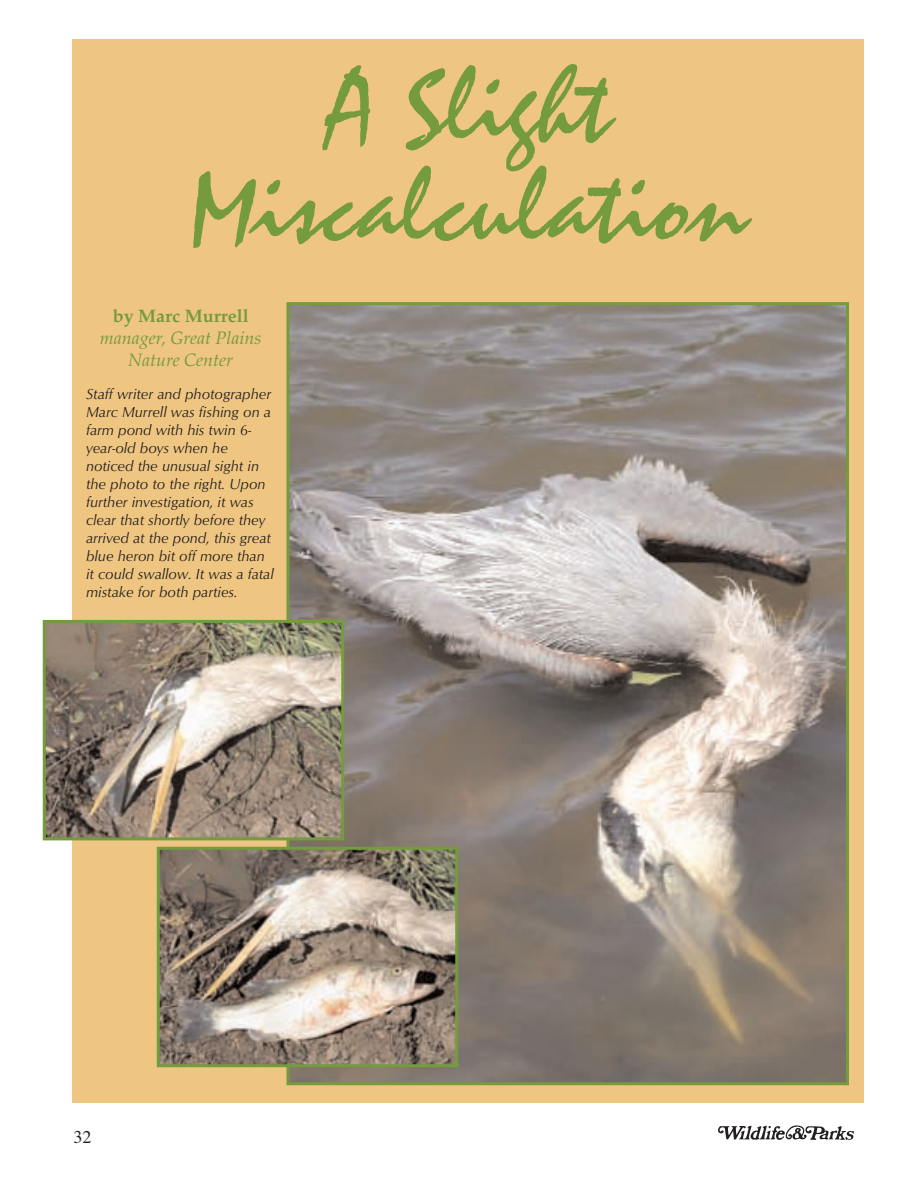
<style>
.page{position:relative;width:918px;height:1188px;background:#fff}
.page>*{position:absolute;margin:0;border:0;box-sizing:border-box;transform-origin:0 0}
.t1{font:108px/100.5px "Stucco Normal";color:#749b3e;text-align:center}
.t2{font:italic 18px/21.9px "Palatino";color:#749b3e;text-align:center}
.t3{font:700 18px "Palatino";color:#749b3e}
.t4{font:18px "Times";color:#231f20}
.t5{font:15px/18px "Optimum Roman Italic DTC";color:#231f20}
</style>
<div class="page">
<div style="left:72px;top:39px;width:792px;height:1063px;background:#efc681"></div>
<svg style="left:718px;top:1125px;width:136px;height:15px"></svg>
<img style="left:290px;top:306px;width:555px;height:775px">
<div style="left:286px;top:302px;width:563px;height:783px;border:3px solid #749b3e"></div>
<img style="left:47px;top:624px;width:293px;height:212px">
<div style="left:43px;top:620px;width:301px;height:220px;border:3px solid #749b3e"></div>
<img style="left:161px;top:851px;width:293px;height:212px">
<div style="left:157px;top:847px;width:301px;height:220px;border:3px solid #749b3e"></div>
<h1 class="t1" style="left:187px;top:57px;width:561px">A Slight<br>Miscalculation</h1>
<p class="t3" style="left:113px;top:309px;width:137px">by Marc Murrell</p>
<p class="t2" style="left:100px;top:329px;width:163px">manager, Great Plains<br>Nature Center</p>
<p class="t5" style="left:86px;top:386px;width:189px">Staff writer and photographer<br>Marc Murrell was fishing on a farm pond with his twin 6- year-old boys when he noticed the unusual sight in the photo to the right. Upon further investigation, it was clear that shortly before they arrived at the pond, this great blue heron bit off more than it could swallow. It was a fatal mistake for both parties.</p>
<p class="t4" style="left:74px;top:1130px;width:19px">32</p>
</div>
